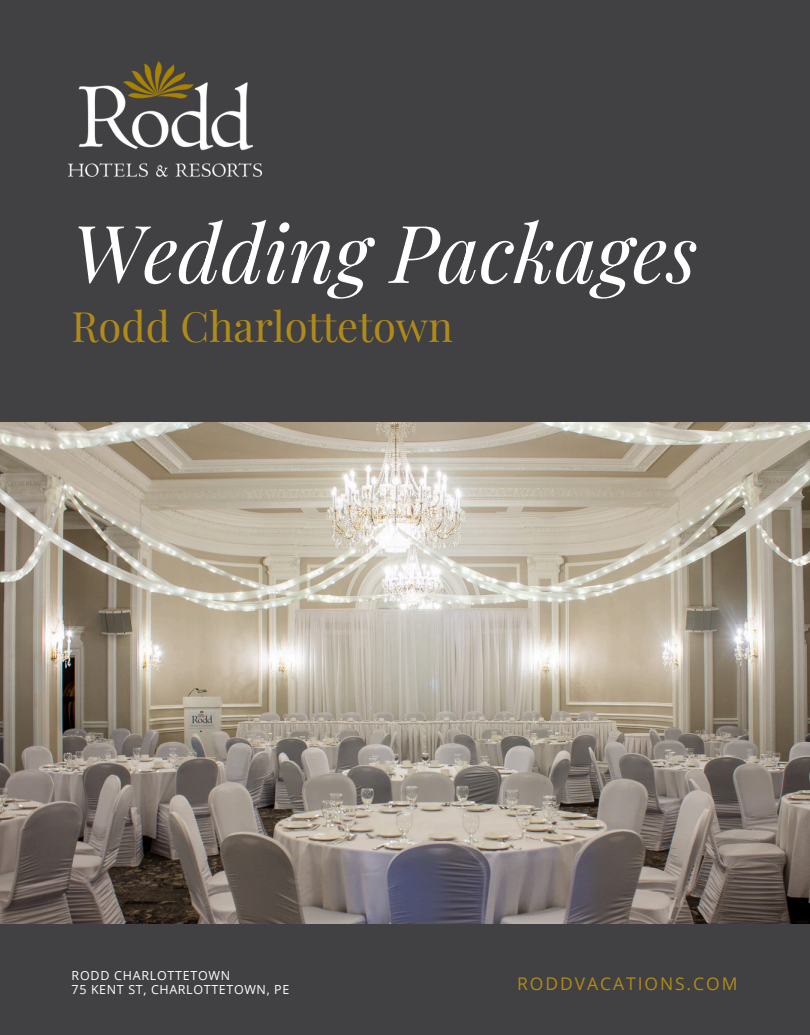
<style>
.page{position:relative;width:810px;height:1035px;background:#fff}
.page>*{position:absolute;margin:0;border:0;box-sizing:border-box;transform-origin:0 0}
.t1{font:italic 79.88px "Playfair Display";color:#fff}
.t2{font:41.75px "Playfair Display";color:#b08a19}
.t3{font:17.5px "Open Sans";letter-spacing:.11em;color:#b08a19}
.t4{font:12.5px "Open Sans";letter-spacing:.05em;color:#fff}
</style>
<div class="page">
<div style="left:0;top:914px;width:810px;height:121px;background:#414042"></div>
<img style="left:1px;top:422px;width:809px;height:501px">
<div style="left:0;top:0;width:810px;height:422px;background:#414042"></div>
<img style="left:68px;top:62px;width:193px;height:114px">
<p class="t1" style="left:72px;top:197px;width:628px">Wedding Packages</p>
<p class="t2" style="left:72px;top:297px;width:383px">Rodd Charlottetown</p>
<p class="t4" style="left:72px;top:967px;width:160px">RODD CHARLOTTETOWN</p>
<p class="t4" style="left:72px;top:981px;width:219px">75 KENT ST, CHARLOTTETOWN, PE</p>
<h1 class="t3" style="left:517px;top:971px;width:222px">RODDVACATIONS.COM</h1>
</div>
